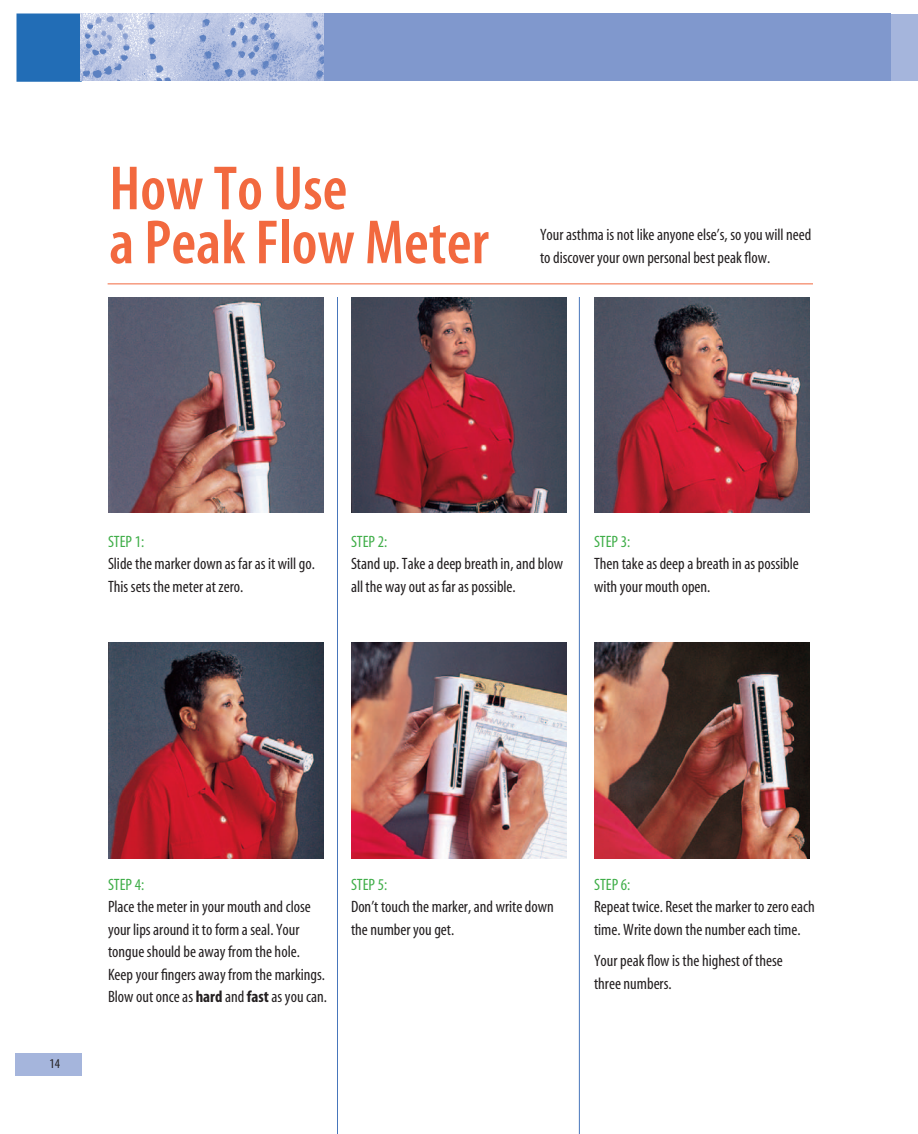
<style>
.page{position:relative;width:918px;height:1134px;background:#fff}
.page>*{position:absolute;margin:0;border:0;box-sizing:border-box;transform-origin:0 0}
.t1{font:63px/54px "Myriad MM 565 300";color:#f2693f}
.t2{font:16.5px/22.5px "Myriad MM 400 300";color:#231f20}
.t3{font:16.5px "Myriad MM 400 300";color:#40ae49}
.t4{font:13.5px "Myriad MM 400 300";color:#231f20}
.s1{font-family:"Myriad MM 700 300"}
</style>
<div class="page">
<div style="left:17px;top:14px;width:64px;height:67px;background:#226db6"></div>
<div style="left:16px;top:14px;width:66px;height:68px;border:2px solid #226db6"></div>
<div style="left:324px;top:14px;width:567px;height:67px;background:#8098cd"></div>
<img style="left:81px;top:14px;width:243px;height:67px">
<div style="left:15px;top:1054px;width:67px;height:22px;background:#a5b5dc"></div>
<div style="left:891px;top:15px;width:27px;height:66px;background:#a5b5dc"></div>
<hr style="left:108px;top:284px;width:705px;height:1px;background:#f2693f">
<img style="left:108px;top:297px;width:216px;height:216px">
<img style="left:594px;top:297px;width:216px;height:216px">
<hr style="left:337px;top:297px;width:1px;height:837px;background:#4776bb">
<hr style="left:579px;top:297px;width:1px;height:837px;background:#4776bb">
<img style="left:351px;top:297px;width:216px;height:216px">
<img style="left:108px;top:643px;width:216px;height:216px">
<img style="left:594px;top:643px;width:216px;height:216px">
<img style="left:351px;top:643px;width:216px;height:216px">
<h1 class="t1" style="left:109px;top:164px;width:381px">How To Use<br>a Peak Flow Meter</h1>
<p class="t2" style="left:540px;top:224px;width:273px">Your asthma is not like anyone else’s, so you will need to discover your own personal best peak flow.</p>
<p class="t3" style="left:108px;top:533px;width:38px">STEP 1:</p>
<p class="t2" style="left:108px;top:554px;width:209px">Slide the marker down as far as it will go.<br>This sets the meter at zero.</p>
<p class="t3" style="left:351px;top:533px;width:38px">STEP 2:</p>
<p class="t2" style="left:351px;top:554px;width:214px">Stand up. Take a deep breath in, and blow all the way out as far as possible.</p>
<p class="t3" style="left:594px;top:533px;width:38px">STEP 3:</p>
<p class="t2" style="left:594px;top:554px;width:206px">Then take as deep a breath in as possible with your mouth open.</p>
<p class="t4" style="left:50px;top:1057px;width:12px">14</p>
<p class="t3" style="left:108px;top:876px;width:38px">STEP 4:</p>
<p class="t2" style="left:108px;top:896px;width:221px">Place the meter in your mouth and close your lips around it to form a seal. Your tongue should be away from the hole.<br>Keep your fingers away from the markings.<br>Blow out once as <span class="s1">hard</span> and <span class="s1">fast</span> as you can.</p>
<p class="t3" style="left:351px;top:876px;width:38px">STEP 5:</p>
<p class="t2" style="left:351px;top:896px;width:204px">Don’t touch the marker, and write down the number you get.</p>
<p class="t3" style="left:594px;top:876px;width:38px">STEP 6:</p>
<p class="t2" style="left:594px;top:896px;width:222px">Repeat twice. Reset the marker to zero each time. Write down the number each time.</p>
<p class="t2" style="left:594px;top:950px;width:190px">Your peak flow is the highest of these three numbers.</p>
</div>
